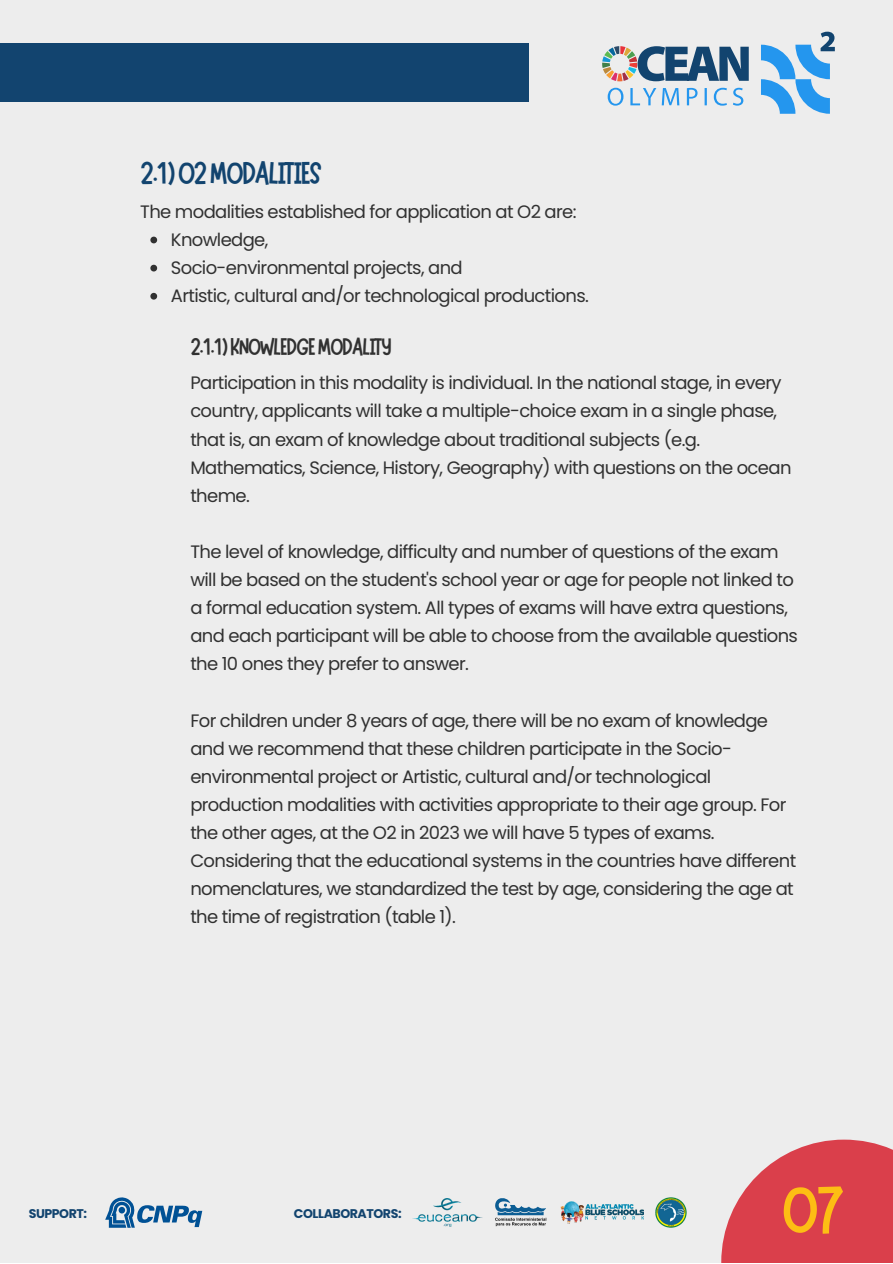
<style>
.page{position:relative;width:893px;height:1264px;background:#fff}
.page>*{position:absolute;margin:0;border:0;box-sizing:border-box;transform-origin:0 0}
.t1{font:66.9px "Marykate";color:#fdbe14}
.t2{font:31.5px "Marykate";letter-spacing:-.06em;color:#12446f}
.t3{font:24px "Marykate";letter-spacing:-.06em;color:#313131}
.t4{font:18px/28px "Poppins";letter-spacing:-.035em;color:#313131}
.t5{font:700 12.6px "Poppins";letter-spacing:-.035em;color:#12446f}
</style>
<div class="page">
<div style="left:0;top:0;width:892px;height:1262px;background:#ededed"></div>
<svg style="left:721px;top:1139px;width:171px;height:123px;fill:#da3f4b"></svg>
<svg style="left:150px;top:237px;width:7px;height:6px"></svg>
<svg style="left:150px;top:265px;width:7px;height:6px"></svg>
<svg style="left:150px;top:293px;width:7px;height:6px"></svg>
<div style="left:0;top:43px;width:528px;height:59px;background:#12446f"></div>
<svg style="left:761px;top:32px;width:73px;height:82px"></svg>
<svg style="left:607px;top:88px;width:136px;height:18px"></svg>
<svg style="left:602px;top:46px;width:146px;height:35px"></svg>
<svg style="left:105px;top:1197px;width:97px;height:30px"></svg>
<svg style="left:495px;top:1198px;width:51px;height:28px"></svg>
<img style="left:412px;top:1198px;width:70px;height:28px">
<img style="left:655px;top:1197px;width:31px;height:30px">
<img style="left:560px;top:1201px;width:83px;height:23px">
<p class="t2" style="left:140px;top:152px;width:184px">2.1)O2MODALITIES</p>
<p class="t4" style="left:140px;top:197px;width:437px">The modalities established for application at O2 are:</p>
<p class="t4" style="left:171px;top:225px;width:99px">Knowledge,</p>
<p class="t4" style="left:171px;top:253px;width:293px">Socio-environmental projects, and</p>
<p class="t4" style="left:171px;top:281px;width:419px">Artistic, cultural and/or technological productions.</p>
<p class="t3" style="left:190px;top:331px;width:203px">2.1.1)KNOWLEDGEMODALITY</p>
<p class="t4" style="left:190px;top:369px;width:602px">Participation in this modality is individual. In the national stage, in every country, applicants will take a multiple-choice exam in a single phase, that is, an exam of knowledge about traditional subjects (e.g.<br>Mathematics, Science, History, Geography) with questions on the ocean theme.</p>
<p class="t4" style="left:190px;top:537px;width:609px">The level of knowledge, difficulty and number of questions of the exam will be based on the student's school year or age for people not linked to a formal education system. All types of exams will have extra questions, and each participant will be able to choose from the available questions the 10 ones they prefer to answer.</p>
<p class="t4" style="left:190px;top:706px;width:607px">For children under 8 years of age, there will be no exam of knowledge and we recommend that these children participate in the Socio&shy;environmental project or Artistic, cultural and/or technological production modalities with activities appropriate to their age group. For the other ages, at the O2 in 2023 we will have 5 types of exams.<br>Considering that the educational systems in the countries have different nomenclatures, we standardized the test by age, considering the age at the time of registration (table 1).</p>
<p class="t5" style="left:29px;top:1204px;width:60px">SUPPORT:</p>
<p class="t5" style="left:294px;top:1204px;width:109px">COLLABORATORS:</p>
<p class="t1" style="left:781px;top:1167px;width:66px">07</p>
</div>
